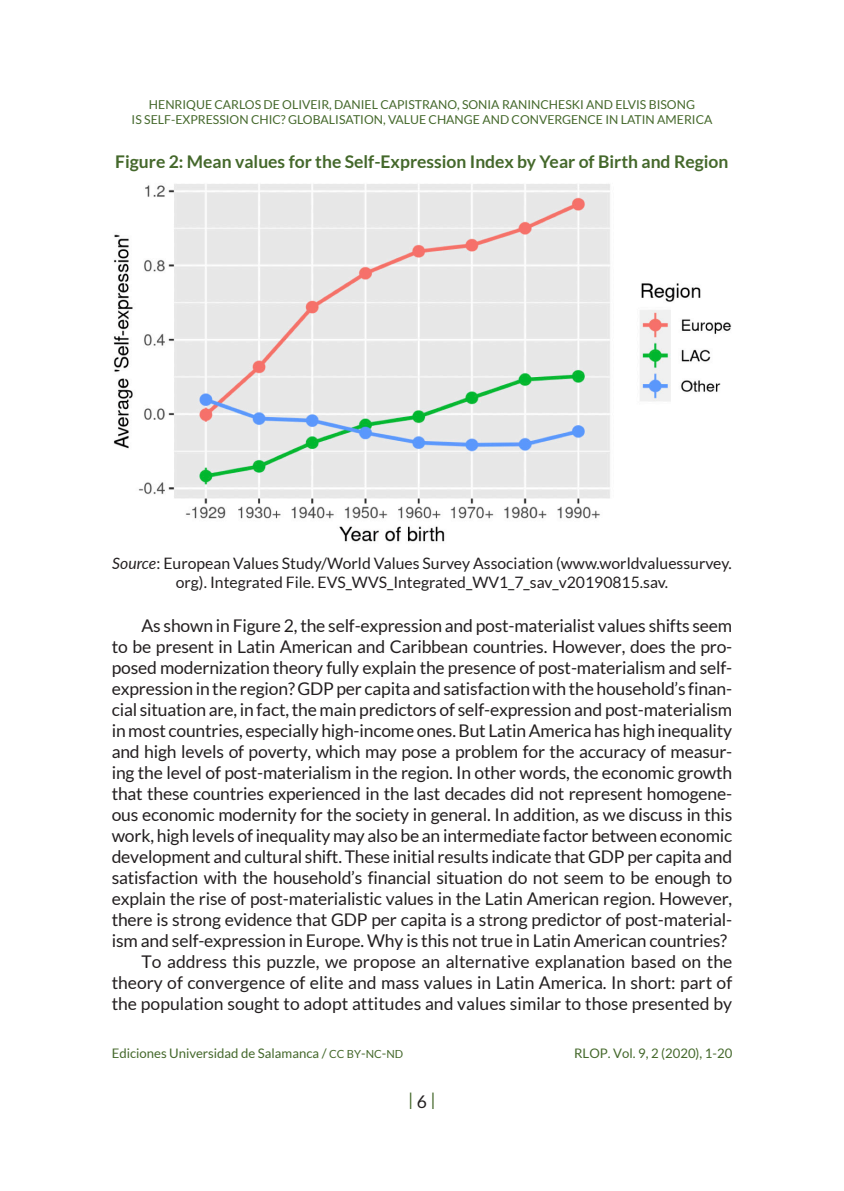
<style>
.page{position:relative;width:844px;height:1191px;background:#fff}
.page>*{position:absolute;margin:0;border:0;box-sizing:border-box;transform-origin:0 0}
.TextoI{font:17.5px/21px "Lato";letter-spacing:-.005em;color:#231f20;text-align:justify}
.TituloFiguraTabla{font:700 17.5px "Lato";color:#44682b}
.t1{font:17.5px "Lato";color:#44682b}
.Fuente{font:15.75px/18.9px "Lato";color:#231f20;text-align:center}
.t2{font:13.12px "Lato";color:#44682b}
.t3{font:12.25px/14.7px "Lato";color:#44682b;text-align:center}
.s1{font-style:italic}
.s2{font-family:"Lato Regular SC850";font-size:11.2px}
.s3{font-family:"Lato Regular SC850"}
.s4{color:#231f20}
</style>
<div class="page">
<img style="left:113px;top:184px;width:619px;height:358px">
<p class="t3" style="left:131px;top:97px;width:582px">HENRIQUE CARLOS DE OLIVEIR, DANIEL CAPISTRANO, SONIA RANINCHESKI AND ELVIS BISONG<br>IS SELF-EXPRESSION CHIC? GLOBALISATION, VALUE CHANGE AND CONVERGENCE IN LATIN AMERICA</p>
<p class="TituloFiguraTabla" style="left:115px;top:151px;width:614px">Figure 2: Mean values for the Self-Expression Index by Year of Birth and Region</p>
<p class="Fuente" style="left:112px;top:554px;width:620px"><span class="s1">Source</span>: European Values Study/World Values Survey Association (www.worldvaluessurvey. org). Integrated File. EVS_WVS_Integrated_WV1_7_sav_v20190815.sav.</p>
<p class="TextoI" style="left:112px;top:615px;width:622px;text-indent:30px">As shown in Figure 2, the self-expression and post-materialist values shifts seem to be present in Latin American and Caribbean countries. However, does the pro&shy;posed modernization theory fully explain the presence of post-materialism and self&shy;expression in the region? GDP per capita and satisfaction with the household’s finan&shy;cial situation are, in fact, the main predictors of self-expression and post-materialism in most countries, especially high-income ones. But Latin America has high inequality and high levels of poverty, which may pose a problem for the accuracy of measur&shy;ing the level of post-materialism in the region. In other words, the economic growth that these countries experienced in the last decades did not represent homogene&shy;ous economic modernity for the society in general. In addition, as we discuss in this work, high levels of inequality may also be an intermediate factor between economic development and cultural shift. These initial results indicate that GDP per capita and satisfaction with the household’s financial situation do not seem to be enough to explain the rise of post-materialistic values in the Latin American region. However, there is strong evidence that GDP per capita is a strong predictor of post-material&shy;ism and self-expression in Europe. Why is this not true in Latin American countries?</p>
<p class="TextoI" style="left:112px;top:951px;width:622px;text-indent:30px">To address this puzzle, we propose an alternative explanation based on the theory of convergence of elite and mass values in Latin America. In short: part of the population sought to adopt attitudes and values similar to those presented by</p>
<p class="t2" style="left:112px;top:1045px;width:293px">Ediciones Universidad de Salamanca / <span class="s2">CC BY</span><span class="s3">-</span><span class="s2">NC</span><span class="s3">-</span><span class="s2">ND</span></p>
<p class="t2" style="left:574px;top:1045px;width:160px">RLOP. Vol. 9, 2 (2020), 1-20</p>
<p class="t1" style="left:408px;top:1089px;width:29px">|<span class="s4">6</span>|</p>
</div>
